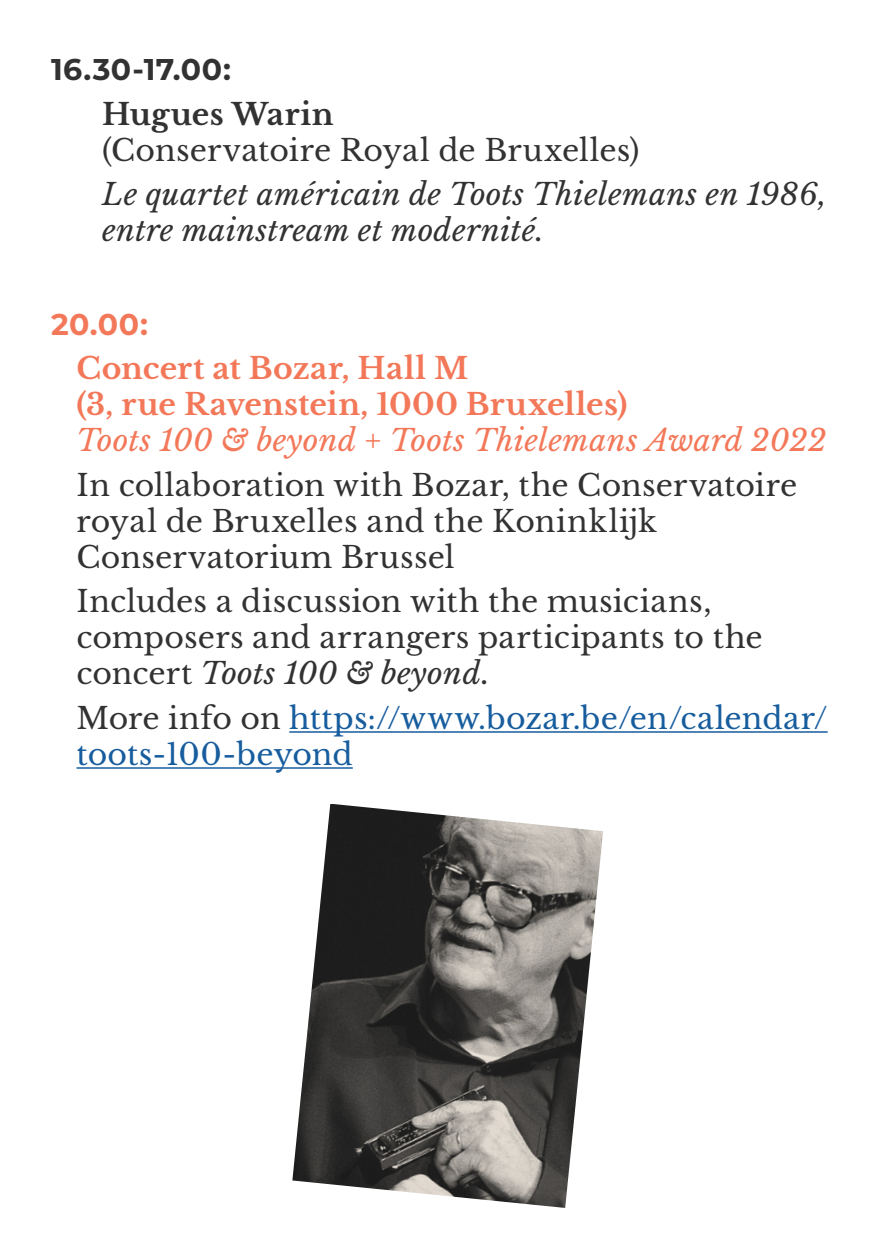
<style>
.page{position:relative;width:893px;height:1259px;background:#fff}
.page>*{position:absolute;margin:0;border:0;box-sizing:border-box;transform-origin:0 0}
.brood{font:30px/36px "Libre Baskerville";letter-spacing:.005em;color:#333233}
.brood-2{font:italic 30px/36px "Libre Baskerville";letter-spacing:.01em;color:#333233}
.brood-3{font:30px/36px "Libre Baskerville";letter-spacing:.01em;color:#175d9e}
.brood-4{font:700 30px/36px "Libre Baskerville";letter-spacing:.005em;color:#f37859}
.brood-5{font:italic 30px "Libre Baskerville";letter-spacing:.005em;color:#f37859}
.brood-6{font:700 30px "Montserrat";letter-spacing:.01em;color:#333233}
.brood-7{font:700 30px "Libre Baskerville";letter-spacing:.01em;color:#333233}
.brood-8{font:700 30px "Montserrat";color:#f37859}
.s1{font-style:italic}
.s2{color:#333233}
</style>
<div class="page">
<hr style="left:289px;top:731px;width:539px;height:1px;background:#175d9e">
<hr style="left:77px;top:767px;width:276px;height:1px;background:#175d9e">
<img style="left:292px;top:804px;width:311px;height:404px">
<p class="brood-6" style="left:51px;top:48px;width:181px">16.30-17.00:</p>
<p class="brood-7" style="left:102px;top:96px;width:233px">Hugues Warin</p>
<p class="brood" style="left:102px;top:132px;width:539px">(Conservatoire Royal de Bruxelles)</p>
<p class="brood-2" style="left:102px;top:176px;width:726px">Le quartet américain de Toots Thielemans en 1986, entre mainstream et modernité.</p>
<p class="brood-8" style="left:51px;top:302px;width:98px">20.00:</p>
<p class="brood-4" style="left:77px;top:351px;width:552px">Concert at Bozar, Hall M<br>(3, rue Ravenstein, 1000 Bruxelles)</p>
<p class="brood-5" style="left:77px;top:422px;width:751px">Toots 100 &amp; beyond + Toots Thielemans Award 2022</p>
<p class="brood" style="left:77px;top:467px;width:722px">In collaboration with Bozar, the Conservatoire royal de Bruxelles and the Koninklijk<br>Conservatorium Brussel</p>
<p class="brood" style="left:77px;top:584px;width:688px">Includes a discussion with the musicians, composers and arrangers participants to the concert <span class="s1">Toots 100 &amp; beyond.</span></p>
<p class="brood-3" style="left:77px;top:700px;width:753px"><span class="s2">More info on</span> https://www.bozar.be/en/calendar/ toots-100-beyond</p>
</div>
